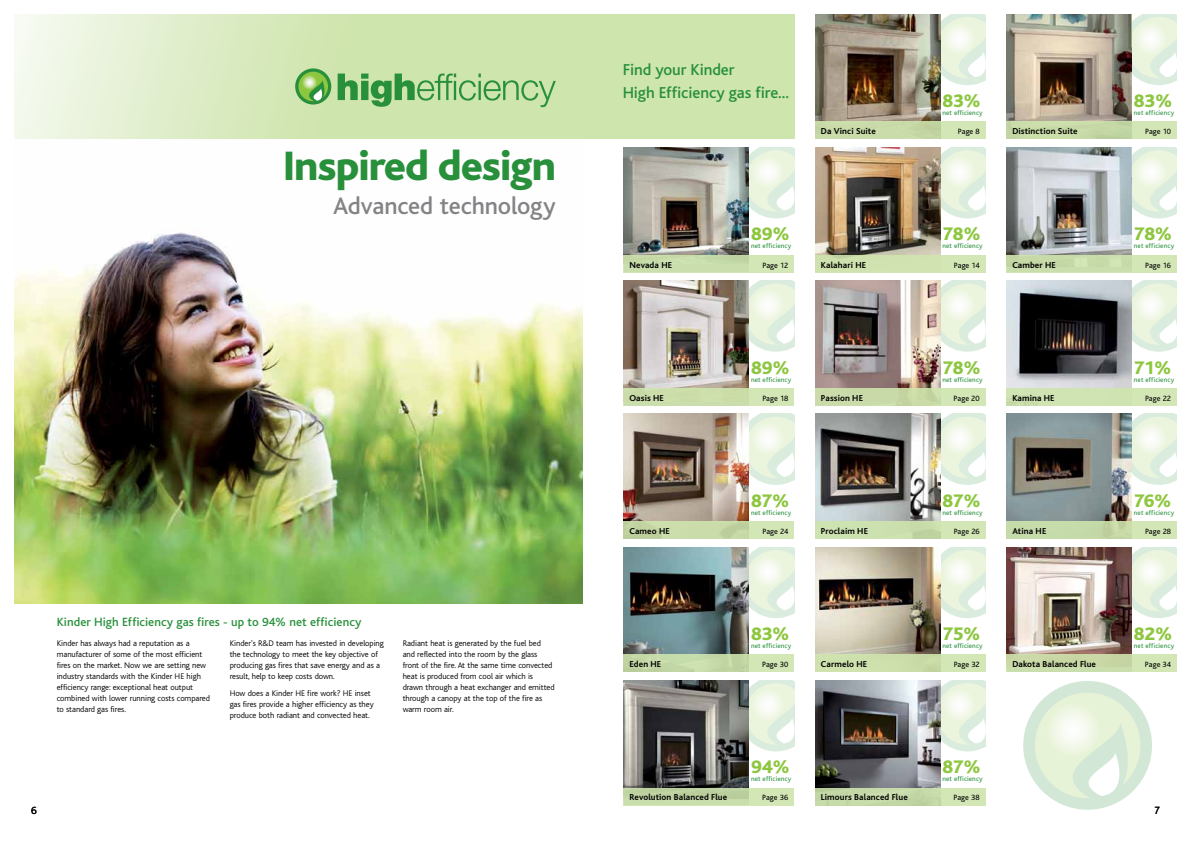
<style>
.page{position:relative;width:1191px;height:842px;background:#fff}
.page>*{position:absolute;margin:0;border:0;box-sizing:border-box;transform-origin:0 0}
.t1{font:800 43px "Bliss";letter-spacing:-.03em;color:#28903b}
.t2{font:500 25px "Bliss";letter-spacing:-.005em;color:#656669}
.t3{font:800 19px "Bliss";letter-spacing:-.01em;color:#8dc63f}
.t4{font:500 16.5px/23px "Bliss";letter-spacing:-.005em;color:#28903b}
.t5{font:500 12.5px "Bliss";letter-spacing:.01em;color:#28903b}
.t6{font:11px "Bliss";color:#000}
.t7{font:700 9px "Bliss";letter-spacing:.01em;color:#000}
.t8{font:300 8.5px/11px "Bliss";letter-spacing:-.005em;color:#000}
.t9{font:8px "Bliss";letter-spacing:.005em;color:#000}
.t10{font:7px "Bliss";letter-spacing:.02em;color:#28903b}
</style>
<div class="page">
<img style="left:14px;top:232px;width:568px;height:372px">
<svg style="left:14px;top:14px;width:780px;height:125px;background:#d7e9bb"></svg>
<svg style="left:338px;top:74px;width:218px;height:33px;background:#9aca89"></svg>
<svg style="left:295px;top:68px;width:36px;height:37px"></svg>
<svg style="left:1023px;top:681px;width:129px;height:129px"></svg>
<svg style="left:940px;top:14px;width:45px;height:71px"></svg>
<img style="left:815px;top:14px;width:125px;height:108px">
<svg style="left:815px;top:122px;width:170px;height:17px;background:#cadcaa"></svg>
<svg style="left:940px;top:680px;width:45px;height:71px"></svg>
<img style="left:815px;top:680px;width:125px;height:108px">
<div style="left:815px;top:788px;width:170px;height:17px;background:#c8dcab"></div>
<svg style="left:1131px;top:14px;width:45px;height:71px"></svg>
<img style="left:1006px;top:14px;width:125px;height:108px">
<svg style="left:1006px;top:122px;width:170px;height:17px;background:#c9dcaa"></svg>
<svg style="left:748px;top:147px;width:46px;height:71px"></svg>
<img style="left:624px;top:147px;width:124px;height:108px">
<div style="left:624px;top:255px;width:170px;height:17px;background:#cadead"></div>
<svg style="left:940px;top:147px;width:45px;height:71px"></svg>
<img style="left:815px;top:147px;width:125px;height:108px">
<div style="left:815px;top:255px;width:170px;height:17px;background:#cfe5ae"></div>
<svg style="left:1131px;top:147px;width:45px;height:71px"></svg>
<img style="left:1006px;top:147px;width:125px;height:108px">
<div style="left:1006px;top:255px;width:170px;height:17px;background:#cadead"></div>
<svg style="left:748px;top:281px;width:46px;height:71px"></svg>
<img style="left:624px;top:281px;width:124px;height:107px">
<div style="left:624px;top:388px;width:170px;height:17px;background:#ccdeab"></div>
<svg style="left:940px;top:281px;width:45px;height:71px"></svg>
<img style="left:815px;top:281px;width:125px;height:107px">
<div style="left:815px;top:388px;width:170px;height:17px;background:#cbdcaa"></div>
<svg style="left:1131px;top:281px;width:45px;height:71px"></svg>
<img style="left:1006px;top:281px;width:125px;height:107px">
<div style="left:1006px;top:388px;width:170px;height:17px;background:#cfe5ae"></div>
<svg style="left:748px;top:414px;width:46px;height:71px"></svg>
<img style="left:624px;top:414px;width:124px;height:108px">
<svg style="left:624px;top:522px;width:170px;height:17px;background:#c9dba9"></svg>
<svg style="left:940px;top:414px;width:45px;height:71px"></svg>
<img style="left:815px;top:414px;width:125px;height:108px">
<div style="left:815px;top:522px;width:170px;height:17px;background:#cfe5ae"></div>
<svg style="left:1131px;top:414px;width:45px;height:71px"></svg>
<img style="left:1006px;top:414px;width:125px;height:108px">
<svg style="left:1006px;top:522px;width:170px;height:17px;background:#c9ddab"></svg>
<svg style="left:748px;top:547px;width:46px;height:71px"></svg>
<img style="left:624px;top:547px;width:124px;height:108px">
<svg style="left:624px;top:655px;width:170px;height:17px;background:#c7dbaa"></svg>
<svg style="left:940px;top:547px;width:45px;height:71px"></svg>
<img style="left:815px;top:547px;width:125px;height:108px">
<div style="left:815px;top:655px;width:170px;height:17px;background:#cfe5ae"></div>
<svg style="left:1131px;top:547px;width:45px;height:71px"></svg>
<img style="left:1006px;top:547px;width:125px;height:108px">
<div style="left:1006px;top:655px;width:170px;height:17px;background:linear-gradient(to right,#c6d5a3,#d0e4b3)"></div>
<svg style="left:748px;top:680px;width:46px;height:71px"></svg>
<img style="left:624px;top:680px;width:124px;height:108px">
<svg style="left:624px;top:788px;width:170px;height:17px;background:#c6daa9"></svg>
<h1 class="t1" style="left:284px;top:144px;width:274px">Inspired design</h1>
<h2 class="t2" style="left:333px;top:192px;width:224px">Advanced technology</h2>
<h3 class="t5" style="left:57px;top:616px;width:306px">Kinder High Efficiency gas fires - up to 94% net efficiency</h3>
<p class="t8" style="left:57px;top:638px;width:155px">Kinder has always had a reputation as a manufacturer of some of the most efficient fires on the market. Now we are setting new industry standards with the Kinder HE high efficiency range: exceptional heat output combined with lower running costs compared to standard gas fires.</p>
<p class="t8" style="left:230px;top:638px;width:156px">Kinder's R&amp;D team has invested in developing the technology to meet the key objective of producing gas fires that save energy and as a result, help to keep costs down.</p>
<p class="t8" style="left:230px;top:687px;width:146px">How does a Kinder HE fire work? HE inset gas fires provide a higher efficiency as they produce both radiant and convected heat.</p>
<p class="t8" style="left:403px;top:638px;width:154px">Radiant heat is generated by the fuel bed and reflected into the room by the glass front of the fire. At the same time convected heat is produced from cool air which is drawn through a heat exchanger and emitted through a canopy at the top of the fire as warm room air.</p>
<h3 class="t4" style="left:622px;top:58px;width:168px">Find your Kinder<br>High Efficiency gas fire...</h3>
<h3 class="t3" style="left:942px;top:91px;width:40px">83%</h3>
<p class="t10" style="left:942px;top:109px;width:42px">net efficiency</p>
<p class="t7" style="left:821px;top:127px;width:56px">Da Vinci Suite</p>
<p class="t9" style="left:958px;top:127px;width:23px">Page 8</p>
<h3 class="t3" style="left:1133px;top:91px;width:40px">83%</h3>
<p class="t10" style="left:1133px;top:109px;width:42px">net efficiency</p>
<p class="t7" style="left:1012px;top:127px;width:67px">Distinction Suite</p>
<p class="t9" style="left:1145px;top:127px;width:27px">Page 10</p>
<h3 class="t3" style="left:751px;top:224px;width:41px">89%</h3>
<p class="t10" style="left:751px;top:242px;width:42px">net efficiency</p>
<p class="t7" style="left:629px;top:260px;width:44px">Nevada HE</p>
<p class="t9" style="left:762px;top:261px;width:27px">Page 12</p>
<h3 class="t3" style="left:942px;top:224px;width:40px">78%</h3>
<p class="t10" style="left:942px;top:242px;width:42px">net efficiency</p>
<p class="t7" style="left:821px;top:260px;width:47px">Kalahari HE</p>
<p class="t9" style="left:954px;top:261px;width:27px">Page 14</p>
<h3 class="t3" style="left:1133px;top:224px;width:40px">78%</h3>
<p class="t10" style="left:1133px;top:242px;width:42px">net efficiency</p>
<p class="t7" style="left:1012px;top:260px;width:45px">Camber HE</p>
<p class="t9" style="left:1145px;top:261px;width:27px">Page 16</p>
<h3 class="t3" style="left:751px;top:358px;width:41px">89%</h3>
<p class="t10" style="left:751px;top:376px;width:42px">net efficiency</p>
<p class="t7" style="left:629px;top:393px;width:36px">Oasis HE</p>
<p class="t9" style="left:762px;top:394px;width:27px">Page 18</p>
<h3 class="t3" style="left:942px;top:358px;width:40px">78%</h3>
<p class="t10" style="left:942px;top:376px;width:42px">net efficiency</p>
<p class="t7" style="left:821px;top:393px;width:44px">Passion HE</p>
<p class="t9" style="left:953px;top:394px;width:28px">Page 20</p>
<h3 class="t3" style="left:1133px;top:358px;width:39px">71%</h3>
<p class="t10" style="left:1133px;top:376px;width:42px">net efficiency</p>
<p class="t7" style="left:1012px;top:393px;width:44px">Kamina HE</p>
<p class="t9" style="left:1145px;top:394px;width:28px">Page 22</p>
<h3 class="t3" style="left:751px;top:491px;width:40px">87%</h3>
<p class="t10" style="left:751px;top:509px;width:42px">net efficiency</p>
<p class="t7" style="left:629px;top:526px;width:42px">Cameo HE</p>
<p class="t9" style="left:762px;top:527px;width:27px">Page 24</p>
<h3 class="t3" style="left:942px;top:491px;width:40px">87%</h3>
<p class="t10" style="left:942px;top:509px;width:42px">net efficiency</p>
<p class="t7" style="left:821px;top:526px;width:49px">Proclaim HE</p>
<p class="t9" style="left:953px;top:527px;width:28px">Page 26</p>
<h3 class="t3" style="left:1133px;top:491px;width:39px">76%</h3>
<p class="t10" style="left:1133px;top:509px;width:42px">net efficiency</p>
<p class="t7" style="left:1012px;top:526px;width:35px">Atina HE</p>
<p class="t9" style="left:1145px;top:527px;width:28px">Page 28</p>
<h3 class="t3" style="left:751px;top:624px;width:40px">83%</h3>
<p class="t10" style="left:751px;top:642px;width:42px">net efficiency</p>
<p class="t7" style="left:629px;top:660px;width:33px">Eden HE</p>
<p class="t9" style="left:762px;top:660px;width:28px">Page 30</p>
<h3 class="t3" style="left:942px;top:624px;width:40px">75%</h3>
<p class="t10" style="left:942px;top:642px;width:42px">net efficiency</p>
<p class="t7" style="left:821px;top:660px;width:48px">Carmelo HE</p>
<p class="t9" style="left:953px;top:660px;width:28px">Page 32</p>
<h3 class="t3" style="left:1133px;top:624px;width:40px">82%</h3>
<p class="t10" style="left:1133px;top:642px;width:42px">net efficiency</p>
<p class="t7" style="left:1012px;top:660px;width:85px">Dakota Balanced Flue</p>
<p class="t9" style="left:1145px;top:660px;width:28px">Page 34</p>
<h3 class="t3" style="left:751px;top:757px;width:40px">94%</h3>
<p class="t10" style="left:751px;top:775px;width:42px">net efficiency</p>
<p class="t7" style="left:629px;top:793px;width:99px">Revolution Balanced Flue</p>
<p class="t9" style="left:762px;top:794px;width:28px">Page 36</p>
<h3 class="t3" style="left:942px;top:757px;width:40px">87%</h3>
<p class="t10" style="left:942px;top:775px;width:42px">net efficiency</p>
<p class="t7" style="left:821px;top:793px;width:88px">Limours Balanced Flue</p>
<p class="t9" style="left:953px;top:794px;width:28px">Page 38</p>
<p class="t6" style="left:31px;top:804px;width:7px">6</p>
<p class="t6" style="left:1154px;top:804px;width:7px">7</p>
</div>
